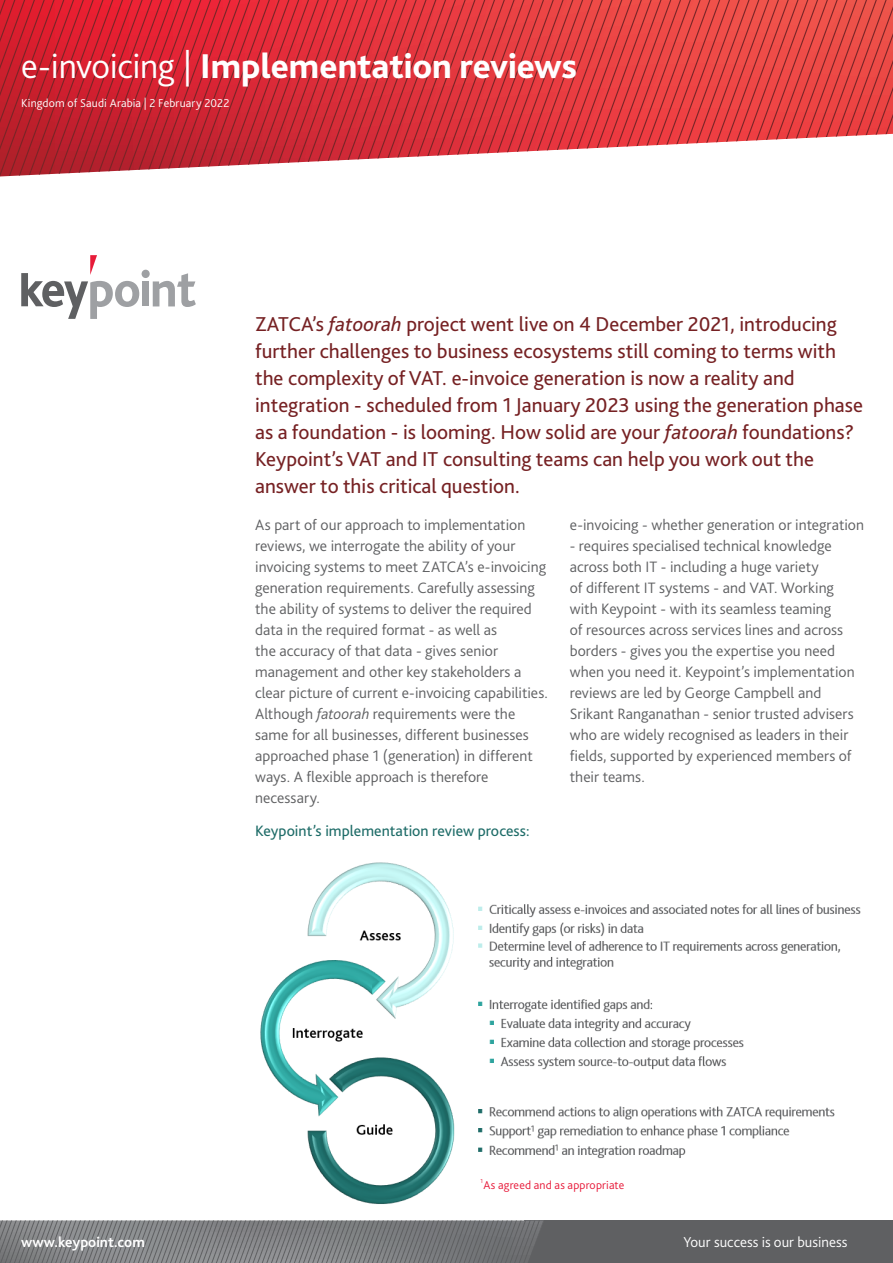
<style>
.page{position:relative;width:893px;height:1263px;background:#fff}
.page>*{position:absolute;margin:0;border:0;box-sizing:border-box;transform-origin:0 0}
.t1{font:800 36px "Bliss 2";letter-spacing:-.005em;color:#fff}
.t2{font:21px/27px "Bliss 2";color:#762123}
.t3{font:300 15.75px/21px "Bliss 2";color:#5f6062}
.t4{font:15.75px "Bliss 2";color:#1e6c68}
.t5{font:300 15px "Bliss 2";color:#fff}
.t6{font:700 15px "Bliss 2";color:#fff}
.t7{font:300 12px "Bliss 2";letter-spacing:.015em;color:#fff}
.t8{font:300 12px "Bliss 2";letter-spacing:.015em;color:#e71939}
.t9{font:300 6px "Bliss 2";color:#e71939}
.s1{font-weight:300}
.s2{font-style:italic}
</style>
<div class="page">
<svg style="left:0;top:0;width:893px;height:176px;background:#d94a50"></svg>
<div style="left:142px;top:270px;width:8px;height:8px;background:#9ea0a3;border-radius:50%"></div>
<div style="left:142px;top:281px;width:7px;height:25px;background:#9ea0a3"></div>
<svg style="left:153px;top:273px;width:43px;height:34px"></svg>
<svg style="left:21px;top:255px;width:118px;height:64px"></svg>
<div style="left:525px;top:1220px;width:368px;height:43px;background:#5f6062"></div>
<svg style="left:0;top:1220px;width:543px;height:43px;background:#7b7d7f"></svg>
<img style="left:260px;top:862px;width:601px;height:342px">
<p class="t1" style="left:21px;top:44px;width:557px"><span class="s1">e-invoicing |</span> Implementation reviews</p>
<p class="t7" style="left:21px;top:96px;width:210px">Kingdom of Saudi Arabia | 2 February 2022</p>
<p class="t2" style="left:255px;top:310px;width:609px">ZATCA’s <span class="s2">fatoorah</span> project went live on 4 December 2021, introducing further challenges to business ecosystems still coming to terms with the complexity of VAT. e-invoice generation is now a reality and integration - scheduled from 1 January 2023 using the generation phase as a foundation - is looming. How solid are your <span class="s2">fatoorah</span> foundations?<br>Keypoint’s VAT and IT consulting teams can help you work out the answer to this critical question.</p>
<p class="t3" style="left:255px;top:514px;width:294px">As part of our approach to implementation reviews, we interrogate the ability of your invoicing systems to meet ZATCA’s e-invoicing generation requirements. Carefully assessing the ability of systems to deliver the required data in the required format - as well as<br>the accuracy of that data - gives senior management and other key stakeholders a clear picture of current e-invoicing capabilities.<br>Although <span class="s2">fatoorah</span> requirements were the same for all businesses, different businesses approached phase 1 (generation) in different ways. A flexible approach is therefore necessary.</p>
<p class="t4" style="left:255px;top:821px;width:276px">Keypoint’s implementation review process:</p>
<p class="t3" style="left:570px;top:514px;width:296px">e-invoicing - whether generation or integration</p>
<p class="t3" style="left:570px;top:535px;width:286px">- requires specialised technical knowledge across both IT - including a huge variety<br>of different IT systems - and VAT. Working with Keypoint - with its seamless teaming<br>of resources across services lines and across borders - gives you the expertise you need when you need it. Keypoint’s implementation reviews are led by George Campbell and Srikant Ranganathan - senior trusted advisers who are widely recognised as leaders in their fields, supported by experienced members of their teams.</p>
<p class="t9" style="left:480px;top:1177px;width:4px">1</p>
<p class="t8" style="left:483px;top:1178px;width:142px">As agreed and as appropriate</p>
<p class="t6" style="left:21px;top:1233px;width:125px">www.keypoint.com</p>
<p class="t5" style="left:683px;top:1233px;width:166px">Your success is our business</p>
</div>
